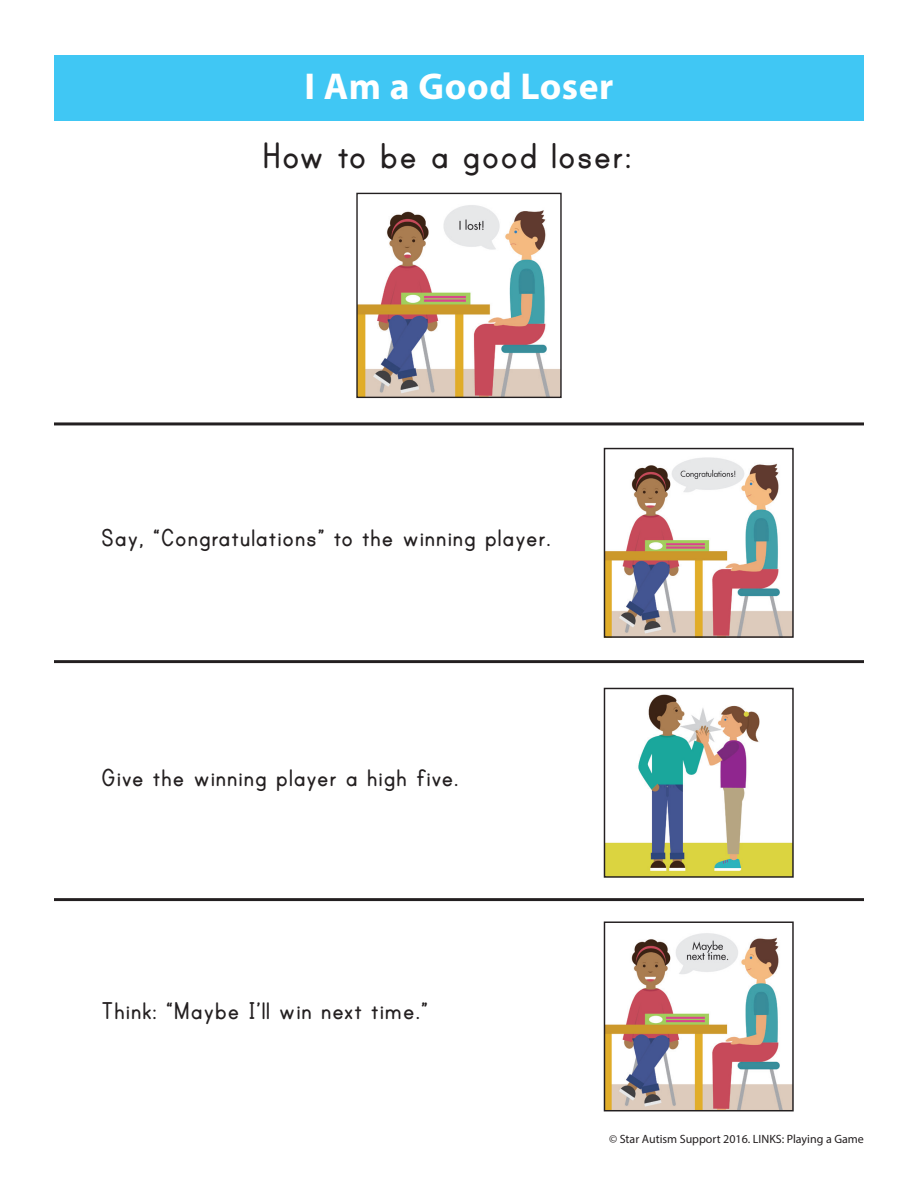
<style>
.page{position:relative;width:918px;height:1188px;background:#fff}
.page>*{position:absolute;margin:0;border:0;box-sizing:border-box;transform-origin:0 0}
.t1{font:700 41.85px "Print";color:#231f20}
.t2{font:700 37.5px "Myriad Pro";letter-spacing:.015em;color:#fff}
.t3{font:700 27.9px "Print";color:#231f20}
.t4{font:12px "Myriad Pro";color:#231f20}
</style>
<div class="page">
<div style="left:54px;top:55px;width:810px;height:66px;background:#40c7f4"></div>
<img style="left:358px;top:205px;width:202px;height:191px">
<div style="left:356px;top:193px;width:206px;height:205px;border:1px solid #231f20"></div>
<img style="left:606px;top:457px;width:186px;height:179px">
<div style="left:604px;top:448px;width:190px;height:190px;border:1px solid #231f20"></div>
<img style="left:606px;top:694px;width:186px;height:182px">
<div style="left:604px;top:688px;width:190px;height:190px;border:1px solid #231f20"></div>
<img style="left:606px;top:933px;width:186px;height:176px">
<div style="left:604px;top:921px;width:190px;height:190px;border:1px solid #231f20"></div>
<hr style="left:54px;top:422px;width:810px;height:3px;background:#231f20">
<hr style="left:54px;top:660px;width:810px;height:3px;background:#231f20">
<hr style="left:54px;top:898px;width:810px;height:3px;background:#231f20">
<h2 class="t2" style="left:305px;top:62px;width:310px">I Am a Good Loser</h2>
<p class="t1" style="left:263px;top:137px;width:371px">How to be a good loser:</p>
<p class="t3" style="left:101px;top:525px;width:452px">Say, “Congratulations” to the winning player.</p>
<p class="t3" style="left:101px;top:765px;width:359px">Give the winning player a high five.</p>
<p class="t3" style="left:101px;top:999px;width:329px">Think: “Maybe I’ll win next time.”</p>
<p class="t4" style="left:609px;top:1132px;width:256px">© Star Autism Support 2016. LINKS: Playing a Game</p>
</div>
